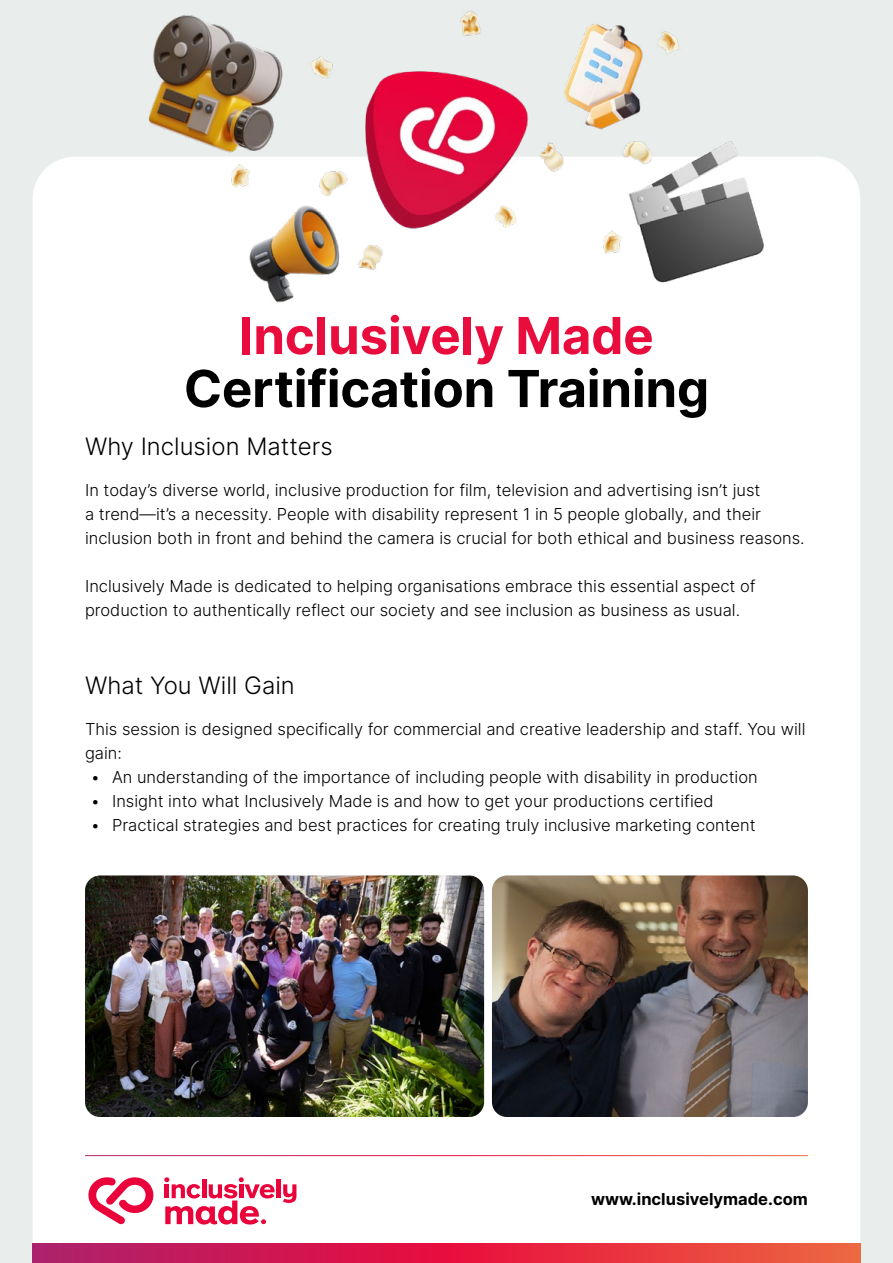
<style>
.page{position:relative;width:893px;height:1263px;background:#e9edeb}
.page>*{position:absolute;margin:0;border:0;box-sizing:border-box;transform-origin:0 0}
.t1{font:700 51px "Inter";letter-spacing:-.005em;color:#000}
.t2{font:700 51px "Inter";letter-spacing:-.005em;color:#e90d3e}
.t3{font:24px "Inter Light BETA";color:#000}
.t4{font:16.5px/24px "Inter Light BETA";color:#000}
.t5{font:700 16.5px "Inter";color:#000}
</style>
<div class="page">
<div style="left:33px;top:157px;width:827px;height:1086px;background:#fff"></div>
<div style="left:276px;top:1180px;width:5px;height:18px;background:#ea023a"></div>
<svg style="left:283px;top:1184px;width:13px;height:19px"></svg>
<svg style="left:164px;top:1177px;width:111px;height:47px;background:#f699af"></svg>
<svg style="left:86px;top:1175px;width:68px;height:49px;background:#f69bb1"></svg>
<hr style="left:85px;top:1155px;width:723px;height:1px;background:#fff">
<svg style="left:33px;top:1243px;width:827px;height:20px;background:#da294a"></svg>
<img style="left:144px;top:11px;width:626px;height:291px">
<img style="left:85px;top:875px;width:399px;height:242px">
<img style="left:492px;top:875px;width:316px;height:242px">
<h1 class="t2" style="left:239px;top:298px;width:416px">Inclusively Made</h1>
<h1 class="t1" style="left:184px;top:351px;width:527px">Certification Training</h1>
<p class="t3" style="left:85px;top:429px;width:249px">Why Inclusion Matters</p>
<h3 class="t4" style="left:85px;top:477px;width:721px">In today’s diverse world, inclusive production for film, television and advertising isn’t just<br>a trend—it’s a necessity. People with disability represent 1 in 5 people globally, and their inclusion both in front and behind the camera is crucial for both ethical and business reasons.</h3>
<h3 class="t4" style="left:85px;top:573px;width:672px">Inclusively Made is dedicated to helping organisations embrace this essential aspect of production to authentically reflect our society and see inclusion as business as usual.</h3>
<p class="t3" style="left:85px;top:668px;width:211px">What You Will Gain</p>
<h3 class="t4" style="left:85px;top:716px;width:722px">This session is designed specifically for commercial and creative leadership and staff. You will gain:</h3>
<h3 class="t4" style="left:91px;top:764px;width:668px">• An understanding of the importance of including people with disability in production</h3>
<h3 class="t4" style="left:91px;top:788px;width:624px">• Insight into what Inclusively Made is and how to get your productions certified</h3>
<h3 class="t4" style="left:91px;top:812px;width:666px">• Practical strategies and best practices for creating truly inclusive marketing content</h3>
<p class="t5" style="left:591px;top:1187px;width:218px">www.inclusivelymade.com</p>
</div>
